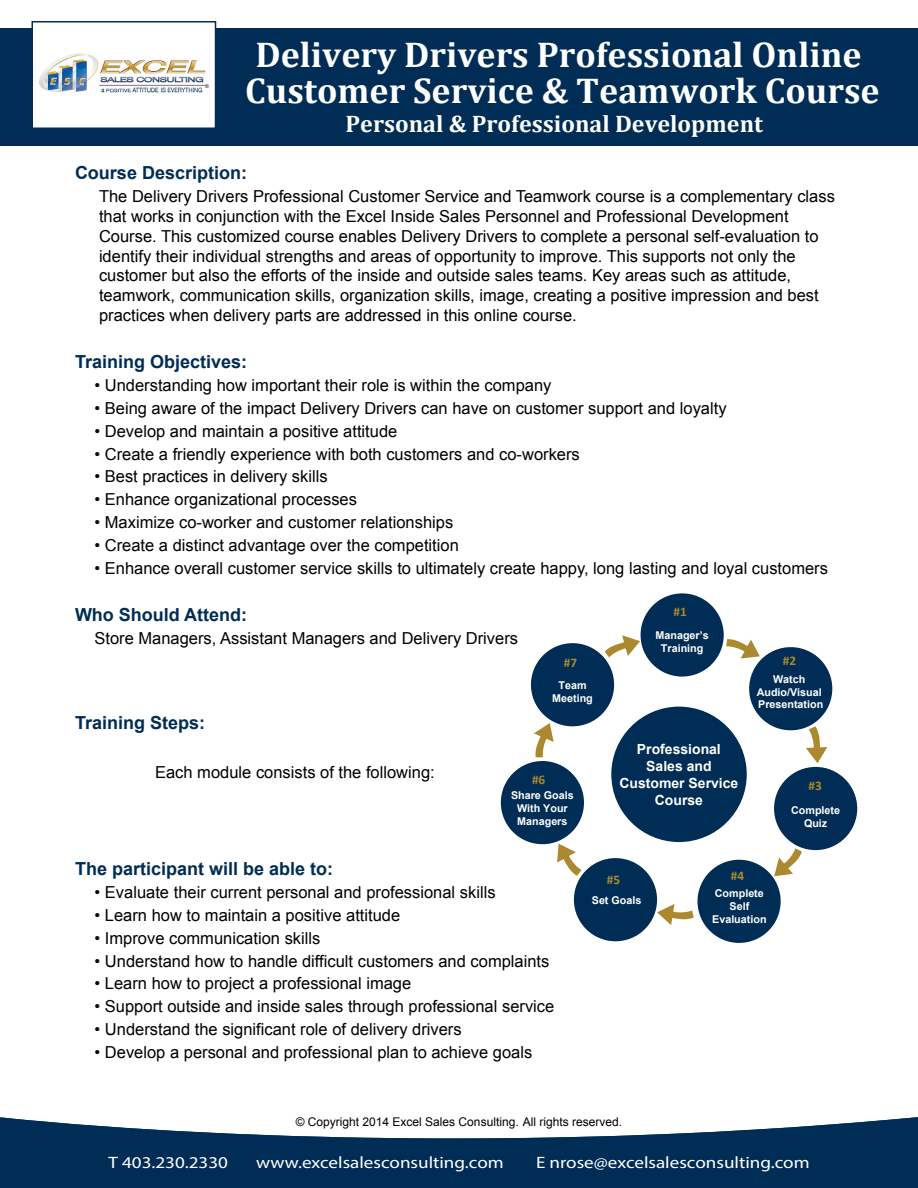
<style>
.page{position:relative;width:918px;height:1188px;background:#fff}
.page>*{position:absolute;margin:0;border:0;box-sizing:border-box;transform-origin:0 0}
.t1{font:700 36px/36px "Cambria";color:#fff}
.t2{font:700 24px "Cambria";color:#fff}
.t3{font:700 18px "Arial";color:#002d55}
.t4{font:16.5px/19.8px "Arial";color:#000}
.t5{font:16.5px "Myriad Pro";color:#fff;scale:1.16 1}
.t6{font:700 13.95px/16.8px "Arial";color:#fff;text-align:center}
.t7{font:700 13.2px "Calibri";color:#ac892f}
.t8{font:12px "Arial";color:#000}
.t9{font:700 10.8px/12.9px "Arial";color:#fff;text-align:center}
.t10{font:5.25px "Arial";color:#231f20}
</style>
<div class="page">
<div style="left:0;top:1117px;width:918px;height:71px;background:#002d55"></div>
<svg style="left:2px;top:1117px;width:916px;height:69px;fill:#002d55"></svg>
<div style="left:0;top:28px;width:918px;height:117px;background:#002d55"></div>
<div style="left:32px;top:21px;width:184px;height:108px;background:#fff;border:2px solid #002d55"></div>
<img style="left:39px;top:53px;width:167px;height:40px">
<img style="left:45px;top:60px;width:42px;height:31px">
<div style="left:641px;top:593px;width:83px;height:84px;background:#002d55;border-radius:50%"></div>
<div style="left:749px;top:647px;width:83px;height:83px;background:#002d55;border-radius:50%"></div>
<div style="left:774px;top:767px;width:83px;height:83px;background:#002d55;border-radius:50%"></div>
<div style="left:698px;top:860px;width:83px;height:83px;background:#002d55;border-radius:50%"></div>
<div style="left:574px;top:858px;width:83px;height:83px;background:#002d55;border-radius:50%"></div>
<div style="left:501px;top:761px;width:83px;height:83px;background:#002d55;border-radius:50%"></div>
<div style="left:531px;top:643px;width:83px;height:83px;background:#002d55;border-radius:50%"></div>
<div style="left:611px;top:707px;width:136px;height:135px;background:#002d55;border-radius:50%"></div>
<svg style="left:806px;top:726px;width:21px;height:37px"></svg>
<svg style="left:774px;top:848px;width:28px;height:28px"></svg>
<svg style="left:657px;top:904px;width:37px;height:21px"></svg>
<svg style="left:557px;top:844px;width:25px;height:32px"></svg>
<svg style="left:534px;top:723px;width:20px;height:34px"></svg>
<svg style="left:605px;top:635px;width:35px;height:22px"></svg>
<svg style="left:726px;top:639px;width:34px;height:19px"></svg>
<p class="t10" style="left:205px;top:82px;width:5px">®</p>
<h1 class="t1" style="left:245px;top:36px;width:636px">Delivery Drivers Professional Online<br>Customer Service &amp; Teamwork Course</h1>
<h2 class="t2" style="left:346px;top:107px;width:419px">Personal &amp; Professional Development</h2>
<p class="t3" style="left:75px;top:161px;width:174px">Course Description:</p>
<p class="t4" style="left:99px;top:187px;width:737px">The Delivery Drivers Professional Customer Service and Teamwork course is a complementary class that works in conjunction with the Excel Inside Sales Personnel and Professional Development Course. This customized course enables Delivery Drivers to complete a personal self-evaluation to identify their individual strengths and areas of opportunity to improve. This supports not only the customer but also the efforts of the inside and outside sales teams. Key areas such as attitude, teamwork, communication skills, organization skills, image, creating a positive impression and best practices when delivery parts are addressed in this online course.</p>
<p class="t3" style="left:75px;top:350px;width:174px">Training Objectives:</p>
<p class="t4" style="left:94px;top:376px;width:458px">• Understanding how important their role is within the company</p>
<p class="t4" style="left:94px;top:398px;width:634px">• Being aware of the impact Delivery Drivers can have on customer support and loyalty</p>
<p class="t4" style="left:94px;top:421px;width:304px">• Develop and maintain a positive attitude</p>
<p class="t4" style="left:94px;top:444px;width:487px">• Create a friendly experience with both customers and co-workers</p>
<p class="t4" style="left:94px;top:467px;width:235px">• Best practices in delivery skills</p>
<p class="t4" style="left:94px;top:490px;width:264px">• Enhance organizational processes</p>
<p class="t4" style="left:94px;top:512px;width:360px">• Maximize co-worker and customer relationships</p>
<p class="t4" style="left:94px;top:535px;width:366px">• Create a distinct advantage over the competition</p>
<p class="t4" style="left:94px;top:558px;width:735px">• Enhance overall customer service skills to ultimately create happy, long lasting and loyal customers</p>
<p class="t3" style="left:75px;top:603px;width:174px">Who Should Attend:</p>
<p class="t4" style="left:94px;top:628px;width:425px">Store Managers, Assistant Managers and Delivery Drivers</p>
<p class="t7" style="left:674px;top:604px;width:15px">#1</p>
<p class="t9" style="left:656px;top:629px;width:55px">Manager’s<br>Training</p>
<p class="t3" style="left:75px;top:711px;width:132px">Training Steps:</p>
<p class="t4" style="left:155px;top:763px;width:281px">Each module consists of the following:</p>
<p class="t7" style="left:564px;top:654px;width:15px">#7</p>
<p class="t9" style="left:552px;top:679px;width:42px">Team<br>Meeting</p>
<p class="t7" style="left:532px;top:771px;width:15px">#6</p>
<p class="t9" style="left:511px;top:789px;width:64px">Share Goals<br>With Your<br>Managers</p>
<p class="t6" style="left:620px;top:742px;width:120px">Professional<br>Sales and<br>Customer Service<br>Course</p>
<p class="t7" style="left:783px;top:653px;width:15px">#2</p>
<p class="t9" style="left:757px;top:673px;width:68px">Watch<br>Audio/Visual<br>Presentation</p>
<p class="t7" style="left:809px;top:777px;width:15px">#3</p>
<p class="t9" style="left:791px;top:804px;width:50px">Complete<br>Quiz</p>
<p class="t3" style="left:75px;top:857px;width:260px">The participant will be able to:</p>
<p class="t4" style="left:95px;top:883px;width:403px">• Evaluate their current personal and professional skills</p>
<p class="t4" style="left:95px;top:905px;width:307px">• Learn how to maintain a positive attitude</p>
<p class="t4" style="left:95px;top:928px;width:227px">• Improve communication skills</p>
<p class="t4" style="left:95px;top:951px;width:456px">• Understand how to handle difficult customers and complaints</p>
<p class="t4" style="left:95px;top:974px;width:318px">• Learn how to project a professional image</p>
<p class="t4" style="left:95px;top:997px;width:461px">• Support outside and inside sales through professional service</p>
<p class="t4" style="left:95px;top:1019px;width:369px">• Understand the significant role of delivery drivers</p>
<p class="t4" style="left:95px;top:1042px;width:439px">• Develop a personal and professional plan to achieve goals</p>
<p class="t7" style="left:607px;top:871px;width:15px">#5</p>
<p class="t9" style="left:592px;top:894px;width:51px">Set Goals</p>
<p class="t8" style="left:296px;top:1114px;width:328px">© Copyright 2014 Excel Sales Consulting. All rights reserved.</p>
<p class="t7" style="left:731px;top:868px;width:15px">#4</p>
<p class="t9" style="left:712px;top:887px;width:56px">Complete<br>Self<br>Evaluation</p>
<p class="t5" style="left:109px;top:1153px;width:104px">T 403.230.2330</p>
<p class="t5" style="left:256px;top:1153px;width:215px">www.excelsalesconsulting.com</p>
<p class="t5" style="left:536px;top:1153px;width:237px">E nrose@excelsalesconsulting.com</p>
</div>
